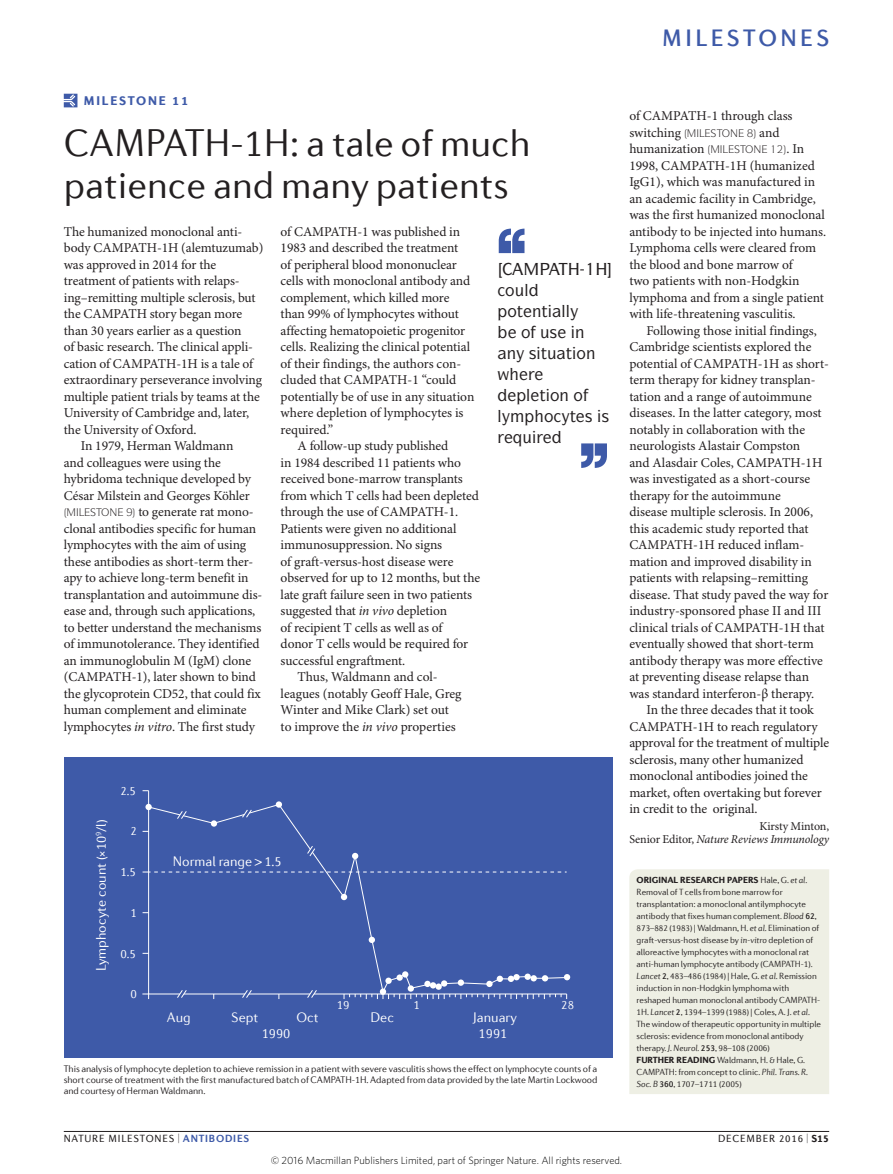
<style>
.page{position:relative;width:893px;height:1174px;background:#fff}
.page>*{position:absolute;margin:0;border:0;box-sizing:border-box;transform-origin:0 0}
.Title{font:300 39px/42px "Diverda Sans Com";color:#231f20}
.t1{font:500 24px "Diverda Sans Com";letter-spacing:.14em;color:#3e5aa8}
.Pull_quote{font:500 16.5px "ITC Symbol Std";color:#231f20}
.t2{font:300 14.1px "Diverda Sans Com";color:#fff}
.Body_text{font:13.5px/16.5px "Minion Pro";letter-spacing:-.005em;color:#231f20}
.Body_first{font:13.5px/16.5px "Minion Pro";letter-spacing:-.005em;color:#231f20}
.Strapline{font:900 12.75px "Diverda Sans Com";letter-spacing:.14em;color:#3e5aa8}
.t3{font:300 12.6px "Diverda Sans Com";color:#fff}
.Author{font:12px/13.5px "Minion Pro";letter-spacing:-.01em;color:#231f20;text-align:right}
.t4{font:300 10.5px "Whitney";color:#000}
.Footer{font:10.5px "Diverda Sans Com";letter-spacing:.075em;color:#231f20}
.Credit_line{font:300 9.75px/11.2px "Diverda Sans Com";letter-spacing:-.005em;color:#231f20;text-align:justify}
.Info_box_text{font:300 9px/12px "Diverda Sans Com";letter-spacing:-.005em;color:#231f20}
.s1{font-style:italic}
.s2{font-weight:900}
.s3{font-weight:500}
.s4{font-weight:700;color:#3e5aa8}
</style>
<div class="page">
<hr style="left:64px;top:1131px;width:765px;height:1px;background:#231f20">
<div style="left:64px;top:757px;width:548px;height:301px;background:#3e5aa8"></div>
<svg style="left:142px;top:790px;width:428px;height:209px"></svg>
<svg style="left:581px;top:443px;width:26px;height:25px"></svg>
<svg style="left:499px;top:229px;width:25px;height:24px"></svg>
<svg style="left:64px;top:94px;width:13px;height:13px"></svg>
<div style="left:629px;top:869px;width:200px;height:225px;background:#eeefe4"></div>
<p class="Strapline" style="left:84px;top:93px;width:106px">MILESTONE 11</p>
<p class="Title" style="left:64px;top:121px;width:468px">CAMPATH-1H: a tale of much patience and many patients</p>
<p class="Body_first" style="left:64px;top:224px;width:201px">The humanized monoclonal anti&shy;body CAMPATH-1H (alemtuzumab) was approved in 2014 for the treatment of patients with relaps&shy;ing–remitting multiple sclerosis, but the CAMPATH story began more than 30 years earlier as a question<br>of basic research. The clinical appli&shy;cation of CAMPATH-1H is a tale of extraordinary perseverance involving multiple patient trials by teams at the University of Cambridge and, later, the University of Oxford.</p>
<p class="Body_text" style="left:81px;top:438px;width:154px">In 1979, Herman Waldmann</p>
<p class="Body_text" style="left:64px;top:455px;width:159px">and colleagues were using the</p>
<p class="Body_text" style="left:64px;top:471px;width:189px">hybridoma technique developed by</p>
<p class="Body_text" style="left:64px;top:488px;width:188px">César Milstein and Georges Köhler</p>
<p class="Body_text" style="left:138px;top:504px;width:117px">to generate rat mono-</p>
<p class="Body_text" style="left:64px;top:521px;width:194px">clonal antibodies specific for human</p>
<p class="Body_text" style="left:64px;top:537px;width:184px">lymphocytes with the aim of using</p>
<p class="Body_text" style="left:64px;top:554px;width:191px">these antibodies as short-term ther-</p>
<p class="Body_text" style="left:64px;top:570px;width:186px">apy to achieve long-term benefit in</p>
<p class="Body_text" style="left:64px;top:587px;width:200px">transplantation and autoimmune dis-</p>
<p class="Body_text" style="left:64px;top:603px;width:193px">ease and, through such applications,</p>
<p class="Body_text" style="left:64px;top:620px;width:199px">to better understand the mechanisms</p>
<p class="Body_text" style="left:64px;top:636px;width:197px">of immunotolerance. They identified</p>
<p class="Body_text" style="left:64px;top:653px;width:189px">an immunoglobulin M (IgM) clone</p>
<p class="Body_text" style="left:64px;top:669px;width:194px">(CAMPATH-1), later shown to bind</p>
<p class="Body_text" style="left:64px;top:686px;width:199px">the glycoprotein CD52, that could fix</p>
<p class="Body_text" style="left:64px;top:702px;width:184px">human complement and eliminate</p>
<p class="Body_text" style="left:64px;top:719px;width:193px">lymphocytes <span class="s1">in vitro</span>. The first study</p>
<p class="Body_text" style="left:281px;top:224px;width:195px">of CAMPATH-1 was published in<br>1983 and described the treatment<br>of peripheral blood mononuclear cells with monoclonal antibody and complement, which killed more than 99% of lymphocytes without affecting hematopoietic progenitor cells. Realizing the clinical potential of their findings, the authors con&shy;cluded that CAMPATH-1 “could potentially be of use in any situation where depletion of lymphocytes is required.”</p>
<p class="Body_text" style="left:281px;top:438px;width:201px;text-indent:17px">A follow-up study published<br>in 1984 described 11 patients who received bone-marrow transplants from which T cells had been depleted through the use of CAMPATH-1.<br>Patients were given no additional immunosuppression. No signs<br>of graft-versus-host disease were observed for up to 12 months, but the late graft failure seen in two patients suggested that <span class="s1">in vivo</span> depletion<br>of recipient T cells as well as of<br>donor T cells would be required for successful engraftment.</p>
<p class="Body_text" style="left:281px;top:669px;width:182px;text-indent:17px">Thus, Waldmann and col&shy;leagues (notably Geoff Hale, Greg<br>Winter and Mike Clark) set out to improve the <span class="s1">in vivo</span> properties</p>
<p class="Pull_quote" style="left:505px;top:280px;width:25px">□◆●</p>
<p class="Pull_quote" style="left:507px;top:301px;width:64px">□▼ ■▼ ●●</p>
<p class="Pull_quote" style="left:521px;top:322px;width:65px">□ ◆▲ ■</p>
<p class="Pull_quote" style="left:507px;top:343px;width:90px">■ ▲▼◆ ▼□■</p>
<p class="Pull_quote" style="left:526px;top:385px;width:58px">● ▼□■ □</p>
<p class="Pull_quote" style="left:497px;top:406px;width:6px">●</p>
<p class="Pull_quote" style="left:544px;top:406px;width:66px">□ ▼▲ ▲</p>
<p class="t2" style="left:93px;top:971px;width:153px;rotate:-90deg">Lymphocyte count (×10<sup>9</sup>/l)</p>
<p class="t3" style="left:120px;top:783px;width:17px">2.5</p>
<p class="t3" style="left:131px;top:824px;width:8px">2</p>
<p class="t3" style="left:120px;top:864px;width:17px">1.5</p>
<p class="t3" style="left:131px;top:905px;width:8px">1</p>
<p class="t3" style="left:120px;top:946px;width:17px">0.5</p>
<p class="t2" style="left:173px;top:853px;width:110px">Normal range&gt;1.5</p>
<p class="t3" style="left:131px;top:987px;width:8px">0</p>
<p class="t3" style="left:337px;top:997px;width:14px">19</p>
<p class="t3" style="left:561px;top:997px;width:14px">28</p>
<p class="t3" style="left:413px;top:997px;width:8px">1</p>
<p class="t2" style="left:167px;top:1009px;width:25px">Aug</p>
<p class="t2" style="left:231px;top:1009px;width:29px">Sept</p>
<p class="t2" style="left:296px;top:1009px;width:24px">Oct</p>
<p class="t2" style="left:370px;top:1009px;width:25px">Dec</p>
<p class="t2" style="left:473px;top:1009px;width:45px">January</p>
<p class="t2" style="left:262px;top:1025px;width:30px">1990</p>
<p class="t2" style="left:479px;top:1025px;width:30px">1991</p>
<p class="Credit_line" style="left:64px;top:1062px;width:535px">This analysis of lymphocyte depletion to achieve remission in a patient with severe vasculitis shows the effect on lymphocyte counts of a short course of treatment with the first manufactured batch of CAMPATH-1H. Adapted from data provided by the late Martin Lockwood and courtesy of Herman Waldmann.</p>
<h2 class="t1" style="left:662px;top:24px;width:168px">MILESTONES</h2>
<p class="Body_text" style="left:629px;top:108px;width:165px">of CAMPATH-1 through class switching</p>
<p class="Body_text" style="left:759px;top:125px;width:22px">and</p>
<p class="Body_text" style="left:629px;top:141px;width:77px">humanization</p>
<p class="Body_text" style="left:629px;top:141px;width:198px;text-indent:157px">. In<br>1998, CAMPATH-1H (humanized<br>IgG1), which was manufactured in an academic facility in Cambridge, was the first humanized monoclonal antibody to be injected into humans.<br>Lymphoma cells were cleared from the blood and bone marrow of<br>two patients with non-Hodgkin lymphoma and from a single patient with life-threatening vasculitis.</p>
<p class="Body_text" style="left:629px;top:323px;width:201px;text-indent:17px">Following those initial findings, Cambridge scientists explored the potential of CAMPATH-1H as short&shy;term therapy for kidney transplan&shy;tation and a range of autoimmune diseases. In the latter category, most notably in collaboration with the neurologists Alastair Compston<br>and Alasdair Coles, CAMPATH-1H was investigated as a short-course therapy for the autoimmune<br>disease multiple sclerosis. In 2006, this academic study reported that CAMPATH-1H reduced inflam&shy;mation and improved disability in patients with relapsing–remitting disease. That study paved the way for industry-sponsored phase II and III clinical trials of CAMPATH-1H that eventually showed that short-term antibody therapy was more effective at preventing disease relapse than was standard interferon-β therapy.</p>
<p class="Body_text" style="left:629px;top:702px;width:201px;text-indent:17px">In the three decades that it took CAMPATH-1H to reach regulatory approval for the treatment of multiple sclerosis, many other humanized monoclonal antibodies joined the market, often overtaking but forever in credit to the original.</p>
<p class="Author" style="left:629px;top:820px;width:201px">Kirsty Minton,<br>Senior Editor, <span class="s1">Nature Reviews Immunology</span></p>
<p class="Info_box_text" style="left:637px;top:873px;width:186px"><span class="s2">ORIGINAL RESEARCH PAPERS</span> Hale, G. <span class="s1">et al</span>.<br>Removal of T cells from bone marrow for transplantation: a monoclonal antilymphocyte antibody that fixes human complement. <span class="s1">Blood</span> <span class="s3">62</span>, 873–882 (1983) | Waldmann, H. <span class="s1">et al</span>. Elimination of graft-versus-host disease by <span class="s1">in-vitro</span> depletion of alloreactive lymphocytes with a monoclonal rat anti-human lymphocyte antibody (CAMPATH-1).<br><span class="s1">Lancet</span> <span class="s3">2</span>, 483–486 (1984) | Hale, G. <span class="s1">et al</span>. Remission induction in non-Hodgkin lymphoma with reshaped human monoclonal antibody CAMPATH-1H. <span class="s1">Lancet</span> <span class="s3">2</span>, 1394–1399 (1988) | Coles, A. J. <span class="s1">et al</span>.<br>The window of therapeutic opportunity in multiple sclerosis: evidence from monoclonal antibody therapy. <span class="s1">J. Neurol.</span> <span class="s3">253</span>, 98–108 (2006)</p>
<p class="Info_box_text" style="left:637px;top:1053px;width:173px"><span class="s2">FURTHER READING</span> Waldmann, H. &amp; Hale, G.<br>CAMPATH: from concept to clinic. <span class="s1">Phil. Trans. R.<br>Soc. B</span> <span class="s3">360</span>, 1707–1711 (2005)</p>
<p class="Footer" style="left:64px;top:1132px;width:187px">NATURE MILESTONES | <span class="s4">ANTIBODIES</span></p>
<p class="Footer" style="left:718px;top:1132px;width:112px">DECEMBER 2016 | <span class="s2">S15</span></p>
<p class="t4" style="left:271px;top:1153px;width:353px">© 2016 Macmillan Publishers Limited, part of Springer Nature. All rights reserved.</p>
</div>
